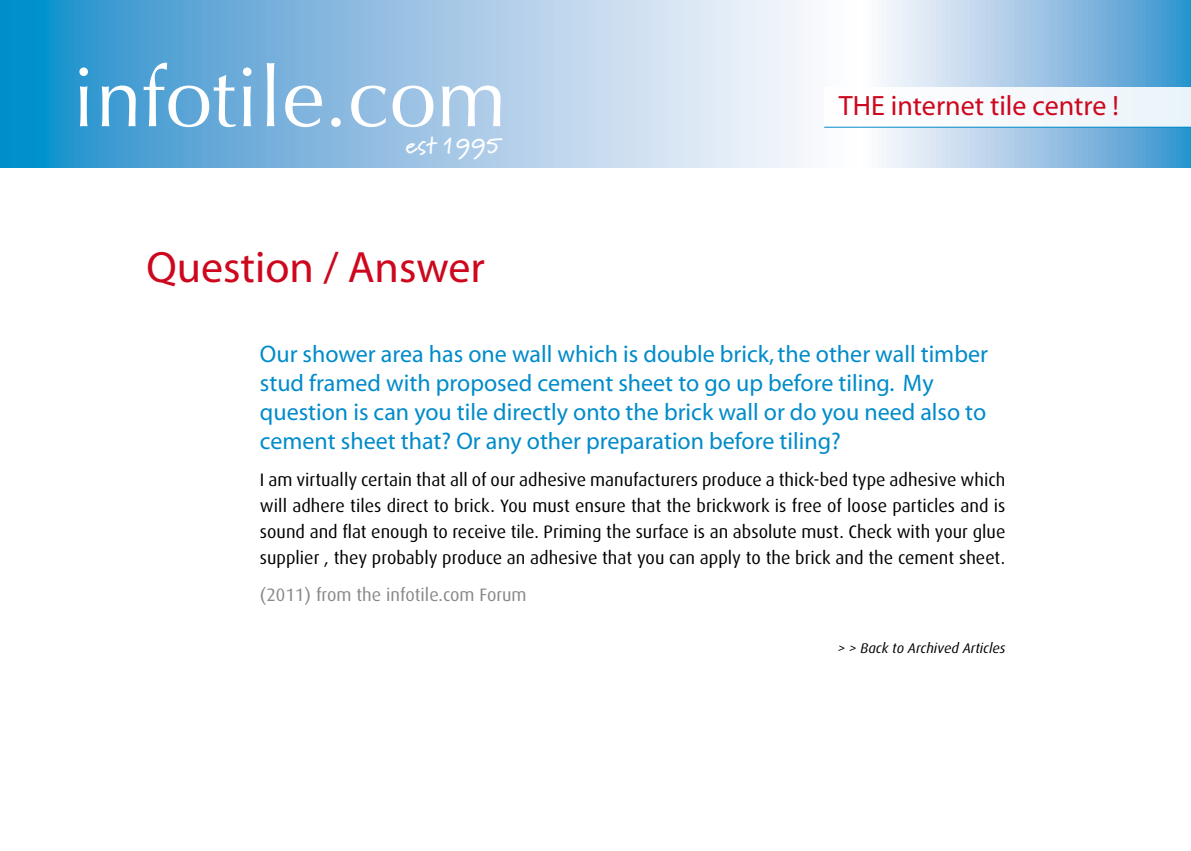
<style>
.page{position:relative;width:1191px;height:851px;background:#fff}
.page>*{position:absolute;margin:0;border:0;box-sizing:border-box;transform-origin:0 0}
.t1{font:84px "Optima";color:#fff}
.t2{font:44px "Myriad";color:#cd071e}
.t3{font:28px "Myriad";color:#cd071e}
.t4{font:24px/28.8px "Myriad";color:#008bca}
.t5{font:700 23px "Marydale";color:#fff}
.t6{font:18px/26px "Dax";color:#000;text-align:justify}
.t7{font:18px "Dax";color:#87888a}
.t8{font:italic 14px "Dax";color:#000}
</style>
<div class="page">
<svg style="left:0;top:0;width:1191px;height:167px;background:#98c5e5"></svg>
<div style="left:824px;top:87px;width:367px;height:40px;background:#f7fafc"></div>
<hr style="left:824px;top:127px;width:367px;height:1px;background:#008bca">
<h1 class="t1" style="left:72px;top:49px;width:436px">infotile.com</h1>
<p class="t5" style="left:406px;top:132px;width:97px">est 1995</p>
<h2 class="t2" style="left:146px;top:245px;width:340px">Question / Answer</h2>
<h3 class="t3" style="left:839px;top:92px;width:281px">the internet tile centre !</h3>
<p class="t4" style="left:260px;top:341px;width:729px">Our shower area has one wall which is double brick, the other wall timber stud framed with proposed cement sheet to go up before tiling. My question is can you tile directly onto the brick wall or do you need also to cement sheet that? Or any other preparation before tiling?</p>
<p class="t6" style="left:260px;top:467px;width:747px">I am virtually certain that all of our adhesive manufacturers produce a thick-bed type adhesive which will adhere tiles direct to brick. You must ensure that the brickwork is free of loose particles and is sound and flat enough to receive tile. Priming the surface is an absolute must. Check with your glue supplier , they probably produce an adhesive that you can apply to the brick and the cement sheet.</p>
<p class="t7" style="left:260px;top:585px;width:268px">(2011) from the infotile.com Forum</p>
<p class="t8" style="left:837px;top:640px;width:169px">&gt; &gt; Back to Archived Articles</p>
</div>
